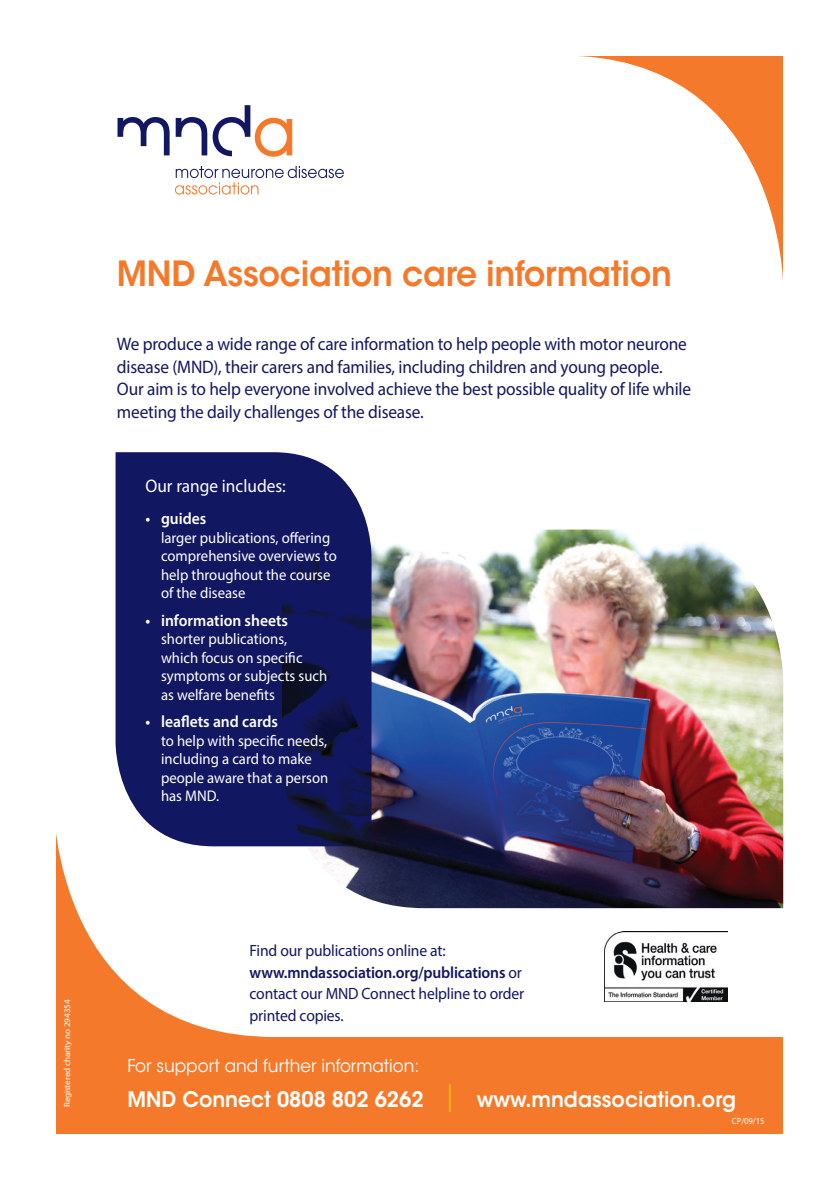
<style>
.page{position:relative;width:840px;height:1191px;background:#fff}
.page>*{position:absolute;margin:0;border:0;box-sizing:border-box;transform-origin:0 0}
.t1{font:600 34.6px "ITC Avant Garde Std";letter-spacing:-.01em;color:#f4792a;scale:.95 1}
.t2{font:600 21.2px "ITC Avant Garde Std";color:#fff;scale:.95 1}
.t3{font:18.2px/22.8px "Myriad Pro";letter-spacing:-.01em;color:#121761;scale:.95 1}
.t4{font:18.2px "Myriad Pro";color:#fff;scale:.95 1}
.t5{font:17.6px "ITC Avant Garde Std";color:#fff;scale:.95 1}
.t6{font:16.4px/21.8px "Myriad Pro";letter-spacing:-.01em;color:#121761;scale:.95 1}
.t7{font:600 16.4px "Myriad Pro";color:#fff;scale:.95 1}
.t8{font:15.4px/18.6px "Myriad Pro";color:#fff;scale:.95 1}
.t9{font:9px "Myriad Pro";color:#fff;scale:.95 1}
.t10{font:8.6px "Myriad Pro";letter-spacing:-.01em;color:#fff;scale:1.05 1}
.s1{font-weight:600}
.s2{font-weight:400;font-size:37.2px;color:#e2c902}
</style>
<div class="page">
<div style="left:57px;top:57px;width:725px;height:1077px;background:#f4792a"></div>
<div style="left:57px;top:57px;width:725px;height:980px;background:#fff"></div>
<svg style="left:117px;top:117px;width:52px;height:38px;background:#b1b3cb"></svg>
<svg style="left:175px;top:105px;width:117px;height:52px;background:#d7cace"></svg>
<svg style="left:175px;top:166px;width:169px;height:29px;background:#e7e1e4"></svg>
<img style="left:604px;top:931px;width:123px;height:70px">
<img style="left:281px;top:529px;width:501px;height:379px">
<svg style="left:115px;top:452px;width:256px;height:394px;background:#1b2063"></svg>
<h1 class="t1" style="left:117px;top:252px;width:585px">MND Association care information</h1>
<p class="t3" style="left:117px;top:332px;width:605px">We produce a wide range of care information to help people with motor neurone disease (MND), their carers and families, including children and young people.<br>Our aim is to help everyone involved achieve the best possible quality of life while meeting the daily challenges of the disease.</p>
<p class="t4" style="left:145px;top:474px;width:149px">Our range includes:</p>
<p class="t7" style="left:145px;top:508px;width:66px">• guides</p>
<p class="t8" style="left:161px;top:528px;width:186px">larger publications, offering comprehensive overviews to help throughout the course of the disease</p>
<p class="t7" style="left:145px;top:609px;width:152px">• information sheets</p>
<p class="t8" style="left:161px;top:629px;width:176px">shorter publications, which focus on specific symptoms or subjects such as welfare benefits</p>
<p class="t7" style="left:145px;top:711px;width:141px">• leaflets and cards</p>
<p class="t8" style="left:161px;top:731px;width:177px">to help with specific needs, including a card to make people aware that a person has MND.</p>
<p class="t10" style="left:62px;top:1107px;width:104px;rotate:-90deg">Registered charity no 294354</p>
<p class="t6" style="left:249px;top:939px;width:290px">Find our publications online at: <span class="s1">www.mndassociation.org/publications</span> or contact our MND Connect helpline to order printed copies.</p>
<p class="t5" style="left:127px;top:1054px;width:308px">For support and further information:</p>
<p class="t2" style="left:127px;top:1085px;width:343px">MND Connect 0808 802 6262 <span class="s2">l</span></p>
<p class="t2" style="left:476px;top:1085px;width:274px">www.mndassociation.org</p>
<p class="t9" style="left:731px;top:1115px;width:36px">CP/09/15</p>
</div>
